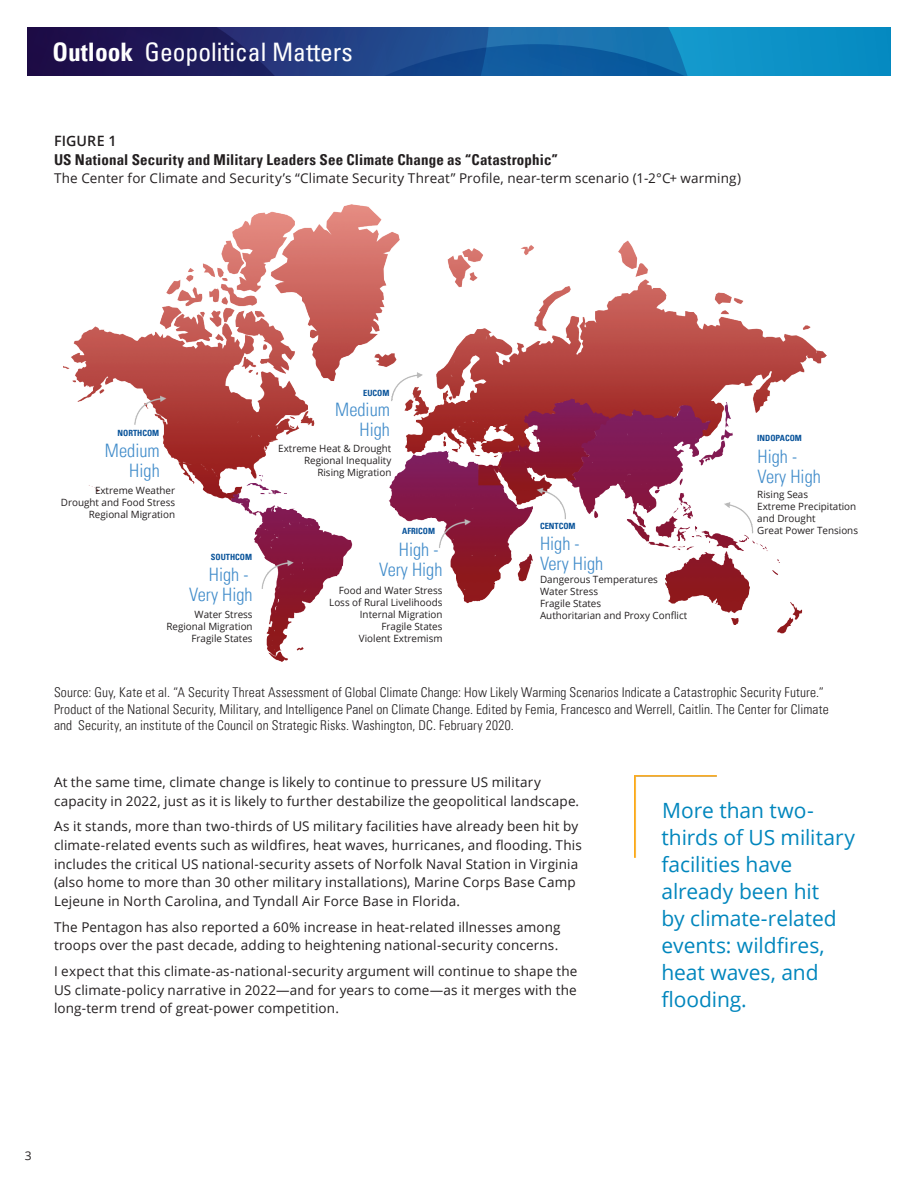
<style>
.page{position:relative;width:918px;height:1188px;background:#fff}
.page>*{position:absolute;margin:0;border:0;box-sizing:border-box;transform-origin:0 0}
.t1{font:condensed 25.5px "Univers LT Pro";color:#fff}
.Pull_Quote{font:21px/27px "Open Sans";letter-spacing:-.005em;color:#0086bd}
.t2{font:300 condensed 18.6px/20px "Univers LT Pro";color:#418cca}
.t3{font:700 condensed 15px "Univers LT Pro";letter-spacing:.01em;color:#231f20}
.Figure_number{font:600 14.25px "Open Sans";letter-spacing:.01em;color:#231f20}
.Body_copy{font:13.5px/18.8px "Open Sans";letter-spacing:.01em;color:#231f20}
.Footnote{font:300 condensed 13.5px/16.5px "Univers LT Pro";letter-spacing:.01em;color:#231f20}
.Subhead{font:13.5px "Open Sans";letter-spacing:.01em;color:#231f20}
.t4{font:12px "Open Sans";color:#231f20}
.t5{font:10.05px/12px "Open Sans";color:#231f20;text-align:right}
.t6{font:700 condensed 8.55px "Univers LT Pro";color:#075299}
.s1{font-weight:700}
</style>
<div class="page">
<svg style="left:27px;top:27px;width:864px;height:48px;background:#175290"></svg>
<img style="left:64px;top:205px;width:763px;height:457px">
<img style="left:635px;top:776px;width:81px;height:81px">
<p class="t1" style="left:52px;top:36px;width:302px"><span class="s1">Outlook</span> Geopolitical Matters</p>
<p class="Figure_number" style="left:54px;top:131px;width:64px">FIGURE 1</p>
<p class="t3" style="left:54px;top:151px;width:506px">US National Security and Military Leaders See Climate Change as “Catastrophic”</p>
<p class="Subhead" style="left:54px;top:169px;width:689px">The Center for Climate and Security’s “Climate Security Threat” Profile, near-term scenario (1-2°C+ warming)</p>
<p class="t6" style="left:118px;top:427px;width:43px">NORTHCOM</p>
<p class="t2" style="left:105px;top:439px;width:56px;text-align:right">Medium<br>High</p>
<p class="t5" style="left:61px;top:484px;width:116px">Extreme Weather<br>Drought and Food Stress<br>Regional Migration</p>
<p class="t6" style="left:211px;top:552px;width:43px">SOUTHCOM</p>
<p class="t6" style="left:363px;top:388px;width:28px">EUCOM</p>
<p class="t2" style="left:335px;top:398px;width:56px;text-align:right">Medium<br>High</p>
<p class="t5" style="left:278px;top:442px;width:115px">Extreme Heat &amp; Drought<br>Regional Inequality<br>Rising Migration</p>
<p class="t6" style="left:402px;top:526px;width:34px">AFRICOM</p>
<p class="t2" style="left:399px;top:538px;width:41px">High -</p>
<p class="t2" style="left:209px;top:563px;width:41px">High -</p>
<p class="t2" style="left:379px;top:558px;width:65px">Very High</p>
<p class="t2" style="left:189px;top:583px;width:65px">Very High</p>
<p class="t5" style="left:329px;top:584px;width:115px">Food and Water Stress<br>Loss of Rural Livelihoods<br>Internal Migration<br>Fragile States<br>Violent Extremism</p>
<p class="t5" style="left:166px;top:608px;width:88px">Water Stress<br>Regional Migration<br>Fragile States</p>
<p class="t6" style="left:540px;top:521px;width:37px">CENTCOM</p>
<p class="t2" style="left:540px;top:532px;width:65px">High -<br>Very High</p>
<p class="t5" style="left:540px;top:573px;width:149px;text-align:left">Dangerous Temperatures<br>Water Stress<br>Fragile States<br>Authoritarian and Proxy Conflict</p>
<p class="t6" style="left:757px;top:433px;width:46px">INDOPACOM</p>
<p class="t2" style="left:758px;top:445px;width:65px">High -<br>Very High</p>
<p class="t5" style="left:757px;top:488px;width:102px;text-align:left">Rising Seas<br>Extreme Precipitation and Drought<br>Great Power Tensions</p>
<p class="Footnote" style="left:54px;top:683px;width:776px">Source: Guy, Kate et al. “A Security Threat Assessment of Global Climate Change: How Likely Warming Scenarios Indicate a Catastrophic Security Future.”<br>Product of the National Security, Military, and Intelligence Panel on Climate Change. Edited by Femia, Francesco and Werrell, Caitlin. The Center for Climate and Security, an institute of the Council on Strategic Risks. Washington, DC. February 2020.</p>
<p class="Body_copy" style="left:54px;top:772px;width:527px">At the same time, climate change is likely to continue to pressure US military capacity in 2022, just as it is likely to further destabilize the geopolitical landscape.</p>
<p class="Body_copy" style="left:54px;top:816px;width:529px">As it stands, more than two-thirds of US military facilities have already been hit by climate-related events such as wildfires, heat waves, hurricanes, and flooding. This includes the critical US national-security assets of Norfolk Naval Station in Virginia (also home to more than 30 other military installations), Marine Corps Base Camp Lejeune in North Carolina, and Tyndall Air Force Base in Florida.</p>
<p class="Body_copy" style="left:54px;top:917px;width:508px">The Pentagon has also reported a 60% increase in heat-related illnesses among troops over the past decade, adding to heightening national-security concerns.</p>
<p class="Body_copy" style="left:54px;top:961px;width:525px;text-align:justify">I expect that this climate-as-national-security argument will continue to shape the US climate-policy narrative in 2022—and for years to come—as it merges with the long-term trend of great-power competition.</p>
<p class="Pull_Quote" style="left:662px;top:796px;width:195px">More than two&shy;thirds of US military facilities have already been hit<br>by climate-related events: wildfires, heat waves, and flooding.</p>
<p class="t4" style="left:25px;top:1147px;width:8px">3</p>
</div>
